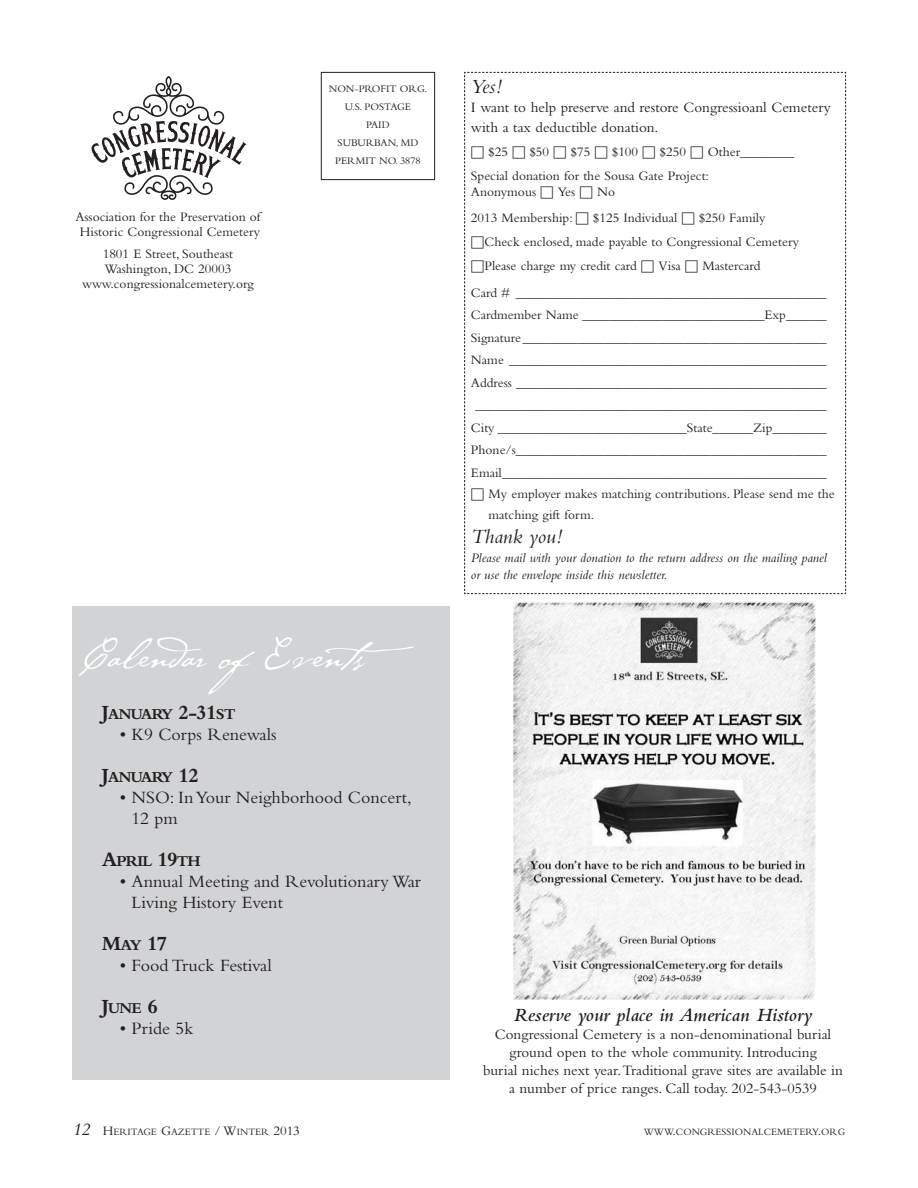
<style>
.page{position:relative;width:918px;height:1188px;background:#fff}
.page>*{position:absolute;margin:0;border:0;box-sizing:border-box;transform-origin:0 0}
.t1{font:42px "P22 Cezanne";color:#fff}
.t2{font:italic 21px "Bembo";color:#231f20}
.t3{font:700 21px "Bembo";color:#231f20}
.t4{font:italic 600 19.5px "Bembo";color:#231f20}
.t5{font:18px/21px "Bembo";color:#231f20}
.t6{font:700 15.75px "Bembo";letter-spacing:-.045em;color:#231f20}
.t7{font:15px/18px "Bembo";color:#231f20}
.t8{font:13.5px/22.5px "Bembo";color:#231f20}
.t9{font:italic 13.5px/16.5px "Bembo";color:#231f20}
.t10{font:10.5px/18px "Bembo";color:#231f20;text-align:center}
.t11{font:10.2px "Bembo";color:#231f20}
.s1{font-size:21px}
.s2{font-size:15.75px}
.s3{font-family:"Universal Newswith Comm Pi"}
.s4{font-style:italic;font-size:18px}
.s5{font-size:13.5px}
</style>
<div class="page">
<svg style="left:91px;top:76px;width:155px;height:124px"></svg>
<svg style="left:464px;top:72px;width:382px;height:522px"></svg>
<div style="left:321px;top:72px;width:114px;height:108px;border:1px solid #231f20"></div>
<div style="left:72px;top:606px;width:378px;height:474px;background:#d1d3d4"></div>
<div style="left:510px;top:602px;width:309px;height:400px;background:linear-gradient(to right,#fff,#fff)"></div>
<img style="left:514px;top:602px;width:302px;height:397px">
<p class="t8" style="left:75px;top:210px;width:187px;line-height:15px;text-align:center">Association for the Preservation of<br>Historic Congressional Cemetery</p>
<p class="t8" style="left:82px;top:248px;width:173px;line-height:15px;text-align:center">1801 E Street, Southeast<br>Washington, DC 20003 www.congressionalcemetery.org</p>
<p class="t10" style="left:329px;top:81px;width:100px">NON-PROFIT ORG.<br>U.S. POSTAGE<br>PAID<br>SUBURBAN, MD<br>PERMIT NO. 3878</p>
<h1 class="t1" style="left:83px;top:627px;width:350px">Calendar ofEvents</h1>
<p class="t6" style="left:102px;top:709px;width:135px"><span class="s1">J</span>ANUARY <span class="s1">2-31</span>ST</p>
<h3 class="t5" style="left:120px;top:726px;width:158px">• K9 Corps Renewals</h3>
<p class="t6" style="left:102px;top:772px;width:99px"><span class="s1">J</span>ANUARY <span class="s1">12</span></p>
<h3 class="t5" style="left:132px;top:789px;width:282px;text-indent:-12px">• NSO: In Your Neighborhood Concert,<br>12 pm</h3>
<p class="t6" style="left:102px;top:856px;width:101px"><span class="s1">A</span>PRIL <span class="s1">19</span>TH</p>
<h3 class="t5" style="left:132px;top:873px;width:291px;text-indent:-12px">• Annual Meeting and Revolutionary War<br>Living History Event</h3>
<h2 class="t3" style="left:102px;top:936px;width:67px">M<span class="s2">AY</span> 17</h2>
<h3 class="t5" style="left:120px;top:957px;width:154px">• Food Truck Festival</h3>
<p class="t6" style="left:102px;top:1003px;width:58px"><span class="s1">J</span>UNE <span class="s1">6</span></p>
<h3 class="t5" style="left:120px;top:1020px;width:75px">• Pride 5k</h3>
<h2 class="t2" style="left:471px;top:79px;width:32px">Yes!</h2>
<p class="t7" style="left:471px;top:99px;width:361px;line-height:19.5px">I want to help preserve and restore Congressioanl Cemetery with a tax deductible donation.</p>
<p class="t8" style="left:471px;top:141px;width:325px;line-height:24px"><span class="s3">□</span> $25 <span class="s3">□</span> $50 <span class="s3">□</span> $75 <span class="s3">□</span> $100 <span class="s3">□</span> $250 <span class="s3">□</span> Other________<br>Special donation for the Sousa Gate Project:</p>
<p class="t8" style="left:471px;top:181px;width:296px;line-height:25.5px">Anonymous <span class="s3">□</span> Yes <span class="s3">□</span> No<br>2013 Membership: <span class="s3">□</span> $125 Individual <span class="s3">□</span> $250 Family</p>
<p class="t8" style="left:471px;top:232px;width:330px"><span class="s3">□</span>Check enclosed, made payable to Congressional Cemetery</p>
<p class="t8" style="left:471px;top:253px;width:357px;line-height:27px"><span class="s3">□</span>Please charge my credit card <span class="s3">□</span> Visa <span class="s3">□</span> Mastercard<br>Card # ______________________________________________</p>
<p class="t8" style="left:471px;top:305px;width:357px;text-align:center">Cardmember Name ___________________________Exp______ Signature_____________________________________________ Name _______________________________________________ Address ______________________________________________ ____________________________________________________ City ____________________________State______Zip________ Phone/s______________________________________________ Email________________________________________________</p>
<p class="t8" style="left:489px;top:484px;width:348px;line-height:21px;text-indent:-18px"><span class="s3">□</span> My employer makes matching contributions. Please send me the matching gift form.</p>
<h2 class="t2" style="left:471px;top:529px;width:93px">Thank you!</h2>
<p class="t9" style="left:471px;top:551px;width:357px">Please mail with your donation to the return address on the mailing panel or use the envelope inside this newsletter.</p>
<h3 class="t4" style="left:514px;top:1008px;width:300px">Reserve your place in American History</h3>
<p class="t7" style="left:483px;top:1027px;width:361px;text-align:center">Congressional Cemetery is a non-denominational burial ground open to the whole community. Introducing<br>burial niches next year. Traditional grave sites are available in a number of price ranges. Call today. 202-543-0539</p>
<p class="t11" style="left:72px;top:1128px;width:229px"><span class="s4">12</span> <span class="s5">H</span>ERITAGE <span class="s5">G</span>AZETTE <span class="s5">/ W</span>INTER <span class="s5">2013</span></p>
<p class="t11" style="left:644px;top:1128px;width:203px">WWW<span class="s5">.</span>CONGRESSIONALCEMETERY<span class="s5">.</span>ORG</p>
</div>
